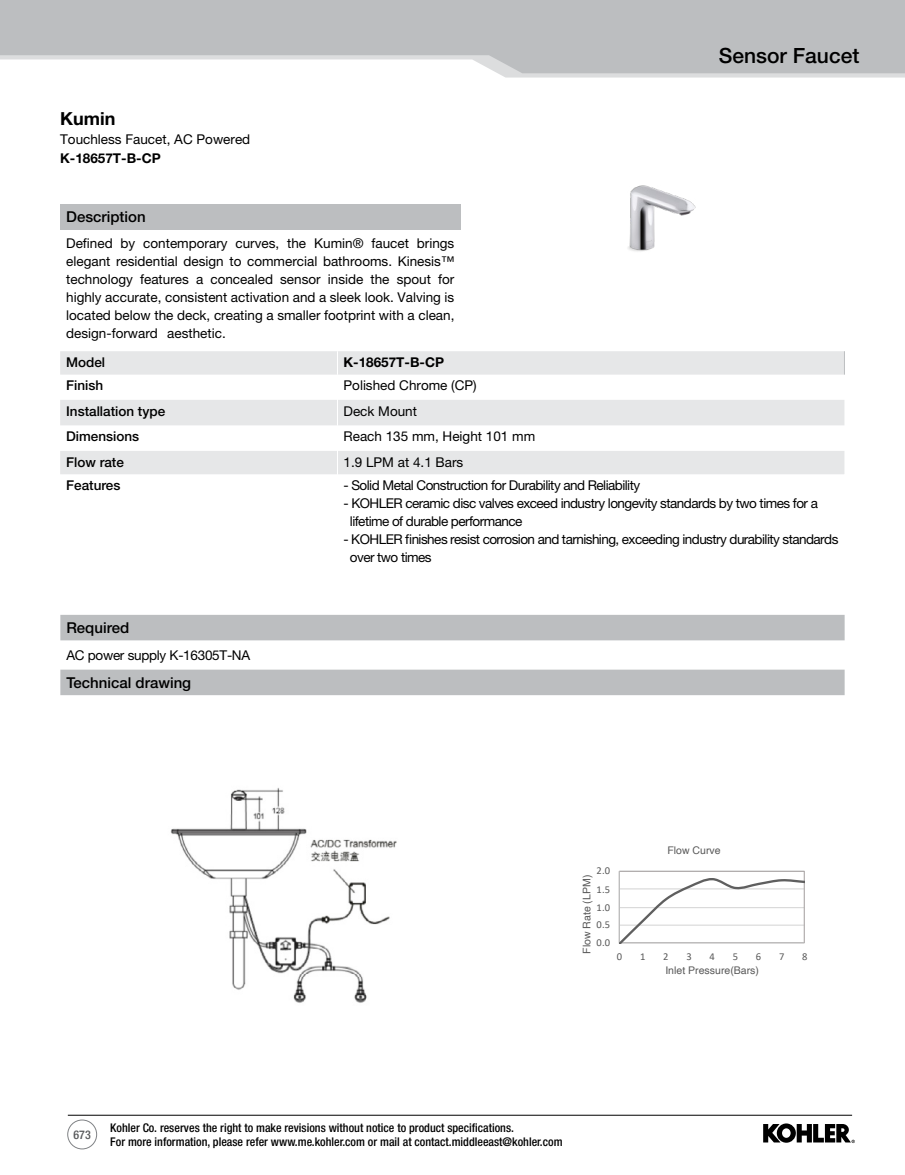
<style>
.page{position:relative;width:905px;height:1175px;background:#fff}
.page>*{position:absolute;margin:0;border:0;box-sizing:border-box;transform-origin:0 0}
.t1{font:500 21px "Helvetica Neue LT Pro";color:#000}
.t2{font:700 18px "Helvetica Neue LT Pro";color:#000}
.t3{font:500 15px "Helvetica Neue LT Pro";color:#000}
.t4{font:13.5px/18px "Helvetica Neue LT Pro";letter-spacing:-.04em;color:#000;text-align:justify}
.t5{font:13.5px/19.2px "Helvetica Neue LT Pro";color:#000}
.t6{font:500 13.5px "Helvetica Neue LT Pro";color:#000}
.t7{font:13.5px "Helvetica Neue LT Pro";letter-spacing:-.02em;color:#000}
.t8{font:700 13.5px "Helvetica Neue LT Pro";color:#000}
.t9{font:500 condensed 12px/13.5px "Helvetica Neue LT Pro";color:#000}
.t10{font:500 condensed 12px "Helvetica Neue LT Pro";color:#58595b}
.t11{font:10.5px "Helvetica";color:#595959}
.t12{font:10.5px "Calibri";color:#595959}
.s1{font-weight:700}
</style>
<div class="page">
<hr style="left:68px;top:1115px;width:784px;height:1px;background:#000">
<svg style="left:498px;top:73px;width:406px;height:5px;fill:#dcddde"></svg>
<svg style="left:0;top:0;width:904px;height:73px;fill:#bcbec0"></svg>
<svg style="left:763px;top:1123px;width:91px;height:20px"></svg>
<div style="left:67px;top:1119px;width:30px;height:30px;border:1px solid #808285;border-radius:50%"></div>
<div style="left:60px;top:204px;width:400px;height:25px;background:#bcbec0"></div>
<svg style="left:60px;top:351px;width:785px;height:123px"></svg>
<svg style="left:60px;top:615px;width:784px;height:80px;fill:#bcbec0"></svg>
<img style="left:170px;top:787px;width:227px;height:216px">
<img style="left:628px;top:185px;width:68px;height:67px">
<div style="left:618px;top:870px;width:186px;height:73px;border:1px solid #afabab"></div>
<hr style="left:618px;top:871px;width:2px;height:71px;background:#bfbfbf">
<svg style="left:618px;top:877px;width:186px;height:66px"></svg>
<p class="t2" style="left:60px;top:107px;width:57px">Kumin</p>
<p class="t5" style="left:60px;top:129px;width:191px">Touchless Faucet, AC Powered<br><span class="s1">K-18657T-B-CP</span></p>
<p class="t3" style="left:66px;top:208px;width:81px">Description</p>
<p class="t4" style="left:66px;top:234px;width:390px">Defined by contemporary curves, the Kumin® faucet brings elegant residential design to commercial bathrooms. Kinesis™ technology features a concealed sensor inside the spout for highly accurate, consistent activation and a sleek look. Valving is located below the deck, creating a smaller footprint with a clean, design-forward aesthetic.</p>
<p class="t1" style="left:718px;top:43px;width:142px">Sensor Faucet</p>
<p class="t6" style="left:66px;top:354px;width:41px">Model</p>
<p class="t8" style="left:343px;top:354px;width:102px">K-18657T-B-CP</p>
<p class="t6" style="left:66px;top:377px;width:39px">Finish</p>
<p class="t5" style="left:343px;top:376px;width:135px">Polished Chrome (CP)</p>
<p class="t6" style="left:66px;top:402px;width:101px">Installation type</p>
<p class="t5" style="left:343px;top:401px;width:75px">Deck Mount</p>
<p class="t6" style="left:66px;top:428px;width:75px">Dimensions</p>
<p class="t5" style="left:343px;top:426px;width:193px">Reach 135 mm, Height 101 mm</p>
<p class="t6" style="left:66px;top:454px;width:59px">Flow rate</p>
<p class="t5" style="left:343px;top:452px;width:121px">1.9 LPM at 4.1 Bars</p>
<p class="t6" style="left:66px;top:477px;width:56px">Features</p>
<p class="t4" style="left:343px;top:476px;width:298px">- Solid Metal Construction for Durability and Reliability</p>
<p class="t4" style="left:343px;top:494px;width:476px">- KOHLER ceramic disc valves exceed industry longevity standards by two times for a</p>
<p class="t4" style="left:350px;top:512px;width:174px">lifetime of durable performance</p>
<p class="t4" style="left:343px;top:530px;width:496px">- KOHLER finishes resist corrosion and tarnishing, exceeding industry durability standards</p>
<p class="t4" style="left:350px;top:548px;width:83px">over two times</p>
<p class="t3" style="left:66px;top:618px;width:64px">Required</p>
<p class="t7" style="left:66px;top:647px;width:185px">AC power supply K-16305T-NA</p>
<p class="t3" style="left:66px;top:673px;width:126px">Technical drawing</p>
<p class="t11" style="left:667px;top:842px;width:55px">Flow Curve</p>
<p class="t12" style="left:596px;top:863px;width:15px">2.0</p>
<p class="t11" style="left:579px;top:953px;width:80px;rotate:-90deg">Flow Rate (LPM)</p>
<p class="t12" style="left:596px;top:882px;width:15px">1.5</p>
<p class="t12" style="left:596px;top:899px;width:15px">1.0</p>
<p class="t12" style="left:596px;top:917px;width:15px">0.5</p>
<p class="t12" style="left:596px;top:934px;width:15px">0.0</p>
<p class="t12" style="left:617px;top:948px;width:7px">0</p>
<p class="t12" style="left:640px;top:948px;width:7px">1</p>
<p class="t12" style="left:663px;top:948px;width:7px">2</p>
<p class="t12" style="left:686px;top:948px;width:7px">3</p>
<p class="t12" style="left:709px;top:948px;width:7px">4</p>
<p class="t12" style="left:732px;top:948px;width:7px">5</p>
<p class="t12" style="left:755px;top:948px;width:7px">6</p>
<p class="t12" style="left:779px;top:948px;width:7px">7</p>
<p class="t12" style="left:802px;top:948px;width:7px">8</p>
<p class="t11" style="left:665px;top:962px;width:95px">Inlet Pressure(Bars)</p>
<p class="t10" style="left:74px;top:1127px;width:19px">673</p>
<p class="t9" style="left:110px;top:1120px;width:454px">Kohler Co. reserves the right to make revisions without notice to product specifications.<br>For more information, please refer www.me.kohler.com or mail at contact.middleeast@kohler.com</p>
</div>
